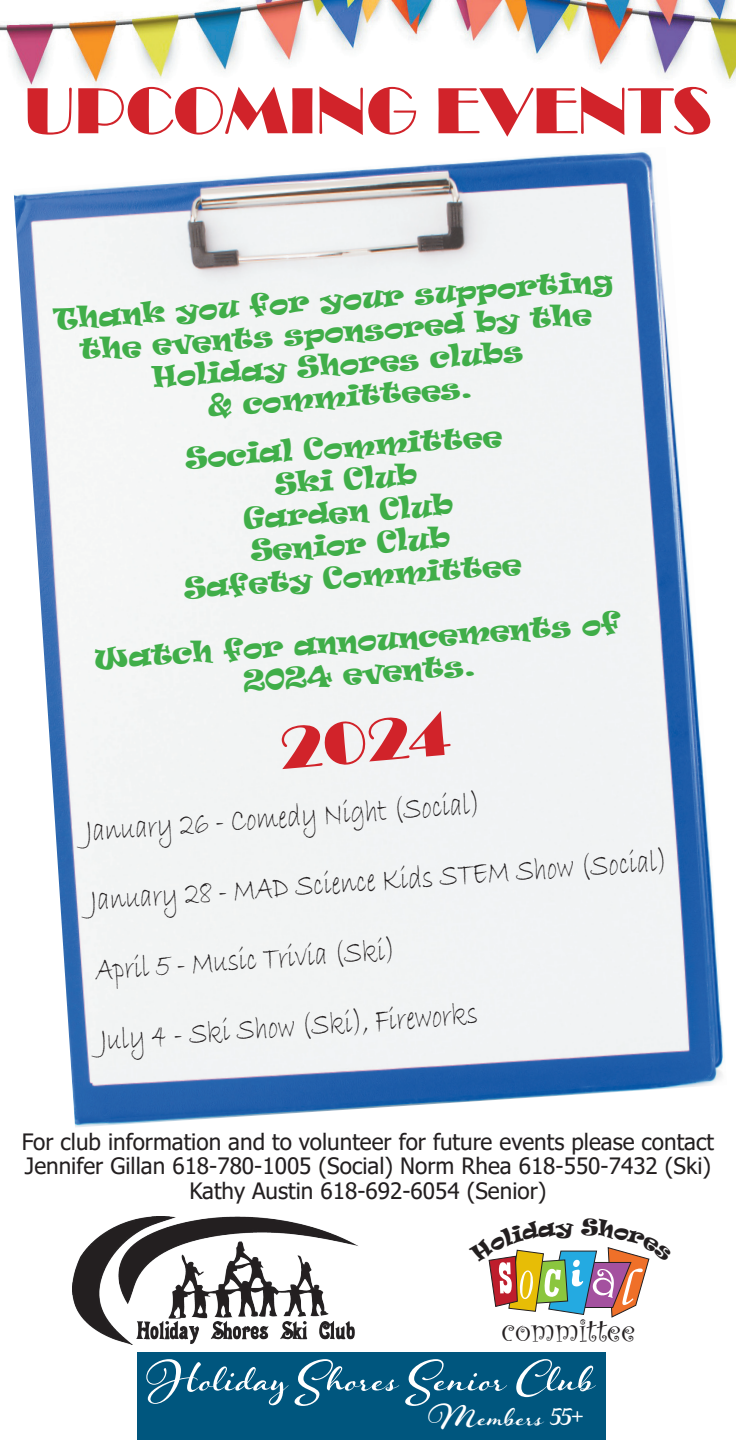
<style>
.page{position:relative;width:736px;height:1443px;background:#fff}
.page>*{position:absolute;margin:0;border:0;box-sizing:border-box;transform-origin:0 0}
.t1{font:67.5px "Broadway";color:#d1232a}
.t2{font:61.43px "Broadway";color:#d1232a;scale:1.1 1}
.t3{font:700 59.18px "Hummingbird";color:#fff}
.t4{font:700 41.62px "Hummingbird";color:#fff}
.t5{font:33.98px "Curlz";color:#231f20}
.t6{font:33.75px "Bradley Hand ITC";color:#231f20;scale:.75 1}
.t7{font:27px/32.4px "Ravie";color:#40ae49;text-align:center}
.t8{font:22.5px/24.8px "Tahoma";color:#231f20;text-align:center}
</style>
<div class="page">
<img style="left:0;top:0;width:736px;height:88px">
<img style="left:14px;top:151px;width:710px;height:976px">
<img style="left:72px;top:1216px;width:286px;height:128px">
<div style="left:138px;top:1352px;width:468px;height:88px;background:#00567e"></div>
<svg style="left:488px;top:1247px;width:162px;height:71px"></svg>
<p class="t1" style="left:24px;top:72px;width:690px">UPCOMING EVENTS</p>
<p class="t7" style="left:53px;top:302px;width:561px;rotate:-4deg">Thank you for your supporting the events sponsored by the</p>
<p class="t7" style="left:151px;top:360px;width:373px;rotate:-4deg">Holiday Shores clubs</p>
<p class="t7" style="left:207px;top:389px;width:266px;rotate:-4deg">&amp; committees.</p>
<p class="t7" style="left:184px;top:441px;width:318px;rotate:-4deg">Social Committee</p>
<p class="t7" style="left:273px;top:467px;width:144px;rotate:-4deg">Ski Club</p>
<p class="t7" style="left:242px;top:502px;width:212px;rotate:-4deg">Garden Club</p>
<p class="t7" style="left:250px;top:534px;width:201px;rotate:-4deg">Senior Club</p>
<p class="t7" style="left:183px;top:571px;width:339px;rotate:-4deg">Safety Committee</p>
<p class="t7" style="left:93px;top:642px;width:530px;rotate:-4deg">Watch for announcements of<br>2024 events.</p>
<p class="t2" style="left:276px;top:713px;width:157px;rotate:-5deg">2024</p>
<p class="t6" style="left:84px;top:809px;width:528px;rotate:-4deg">January 26 - Comedy Night (Social)</p>
<p class="t6" style="left:89px;top:879px;width:772px;rotate:-4deg">January 28 - MAD Science Kids STEM Show (Social)</p>
<p class="t6" style="left:94px;top:948px;width:402px;rotate:-4deg">April 5 - Music Trivia (Ski)</p>
<p class="t6" style="left:99px;top:1018px;width:506px;rotate:-4deg">July 4 - Ski Show (Ski), Fireworks</p>
<p class="t8" style="left:22px;top:1130px;width:693px">For club information and to volunteer for future events please contact<br>Jennifer Gillan 618-780-1005 (Social) Norm Rhea 618-550-7432 (Ski)<br>Kathy Austin 618-692-6054 (Senior)</p>
<p class="t5" style="left:501px;top:1306px;width:136px">committee</p>
<p class="t3" style="left:146px;top:1335px;width:449px">Holiday Shores Senior Club</p>
<p class="t4" style="left:428px;top:1386px;width:156px">Members 55+</p>
</div>
